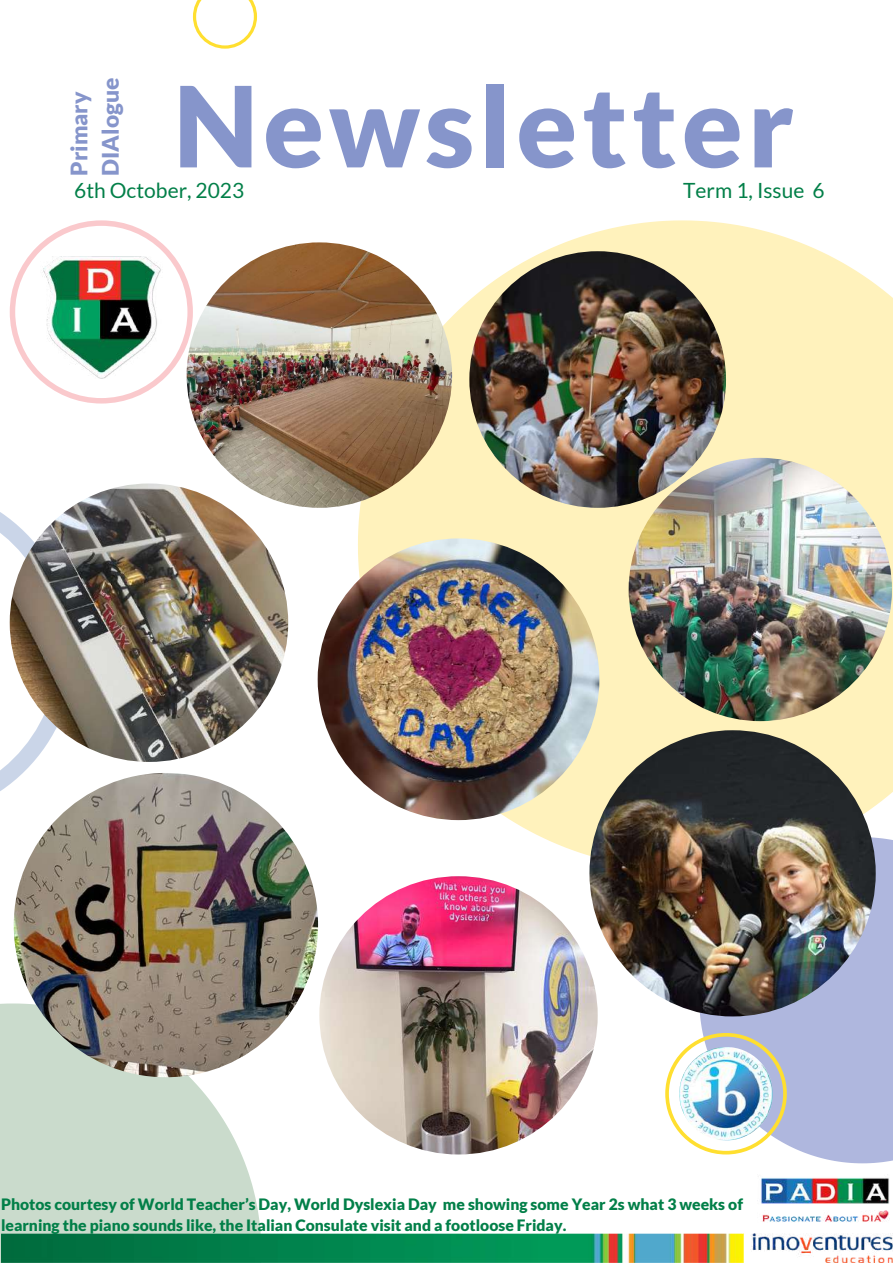
<style>
.page{position:relative;width:893px;height:1264px;background:#fff}
.page>*{position:absolute;margin:0;border:0;box-sizing:border-box;transform-origin:0 0}
.t1{font:900 111.9px "Lato";letter-spacing:.045em;color:#8695cb}
.t2{font:900 22.8px "Lato";color:#8695cb}
.t3{font:21px "Lato";color:#027f48}
.t4{font:900 15.6px/21.3px "Lato";color:#027f48}
</style>
<div class="page">
<svg style="left:0;top:1003px;width:261px;height:259px;background:#ceddd0"></svg>
<div style="left:699px;top:869px;width:193px;height:294px;background:#afb7de"></div>
<svg style="left:665px;top:1032px;width:121px;height:122px"></svg>
<svg style="left:358px;top:220px;width:534px;height:649px;fill:#fff2bc"></svg>
<svg style="left:0;top:511px;width:75px;height:308px"></svg>
<svg style="left:193px;top:0;width:64px;height:49px"></svg>
<img style="left:761px;top:1178px;width:129px;height:44px">
<svg style="left:10px;top:220px;width:183px;height:183px"></svg>
<img style="left:41px;top:257px;width:121px;height:121px">
<img style="left:679px;top:1046px;width:93px;height:94px;border-radius:50%">
<img style="left:1px;top:1233px;width:891px;height:28px">
<img style="left:187px;top:242px;width:265px;height:266px;border-radius:50%">
<img style="left:628px;top:458px;width:263px;height:263px;border-radius:50%">
<img style="left:317px;top:538px;width:282px;height:282px;border-radius:50%">
<img style="left:10px;top:483px;width:278px;height:279px;border-radius:50%">
<img style="left:14px;top:773px;width:304px;height:304px;border-radius:50%">
<img style="left:469px;top:251px;width:257px;height:257px;border-radius:50%">
<img style="left:319px;top:876px;width:278px;height:278px;border-radius:50%">
<img style="left:589px;top:730px;width:286px;height:286px;border-radius:50%">
<h2 class="t2" style="left:96px;top:176px;width:100px;rotate:-90deg">DIAlogue</h2>
<h3 class="t3" style="left:74px;top:177px;width:172px">6th October, 2023</h3>
<h3 class="t3" style="left:683px;top:177px;width:143px">Term 1, Issue 6</h3>
<h2 class="t2" style="left:65px;top:176px;width:86px;rotate:-90deg">Primary</h2>
<h1 class="t1" style="left:173px;top:57px;width:622px">Newsletter</h1>
<p class="t4" style="left:1px;top:1192px;width:743px">Photos courtesy of World Teacher’s Day, World Dyslexia Day me showing some Year 2s what 3 weeks of learning the piano sounds like, the Italian Consulate visit and a footloose Friday.</p>
</div>
